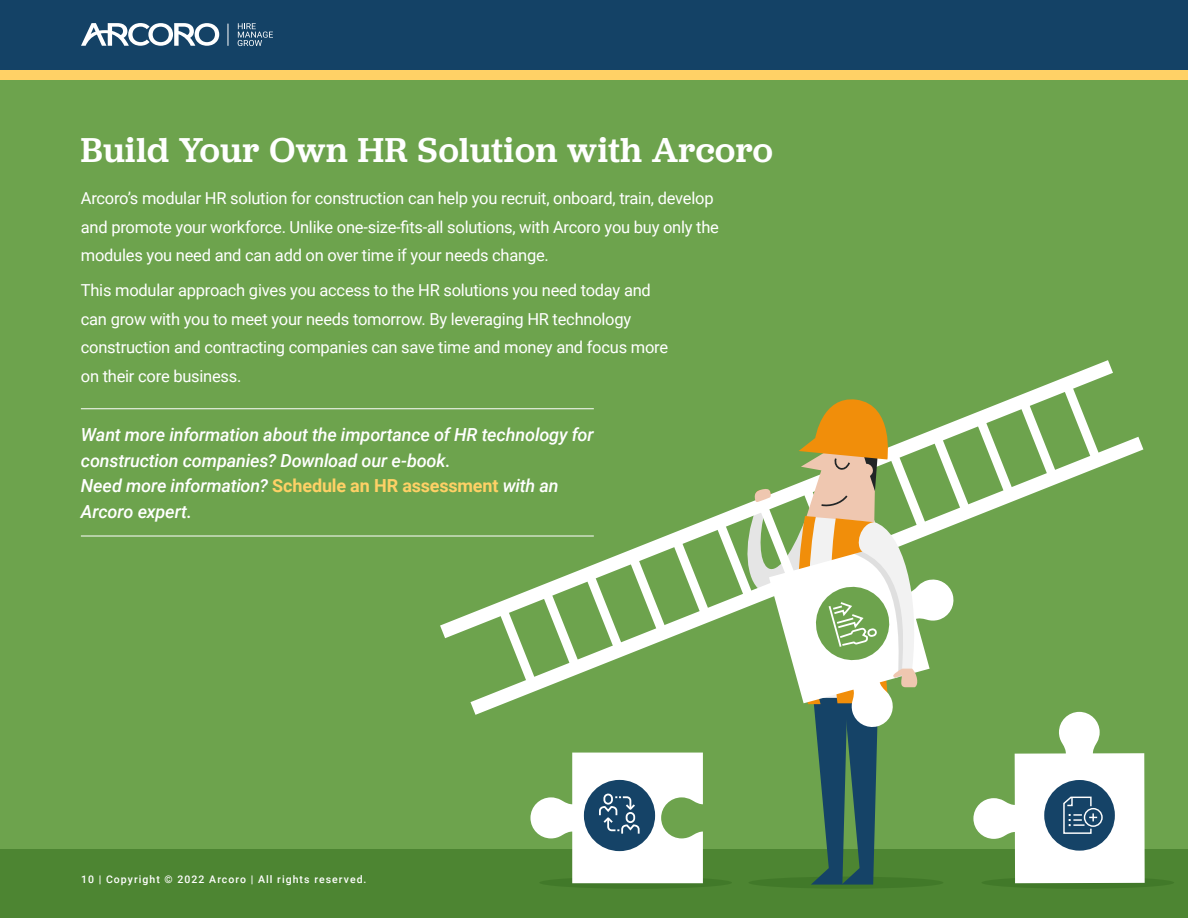
<style>
.page{position:relative;width:1188px;height:918px;background:#6da34d}
.page>*{position:absolute;margin:0;border:0;box-sizing:border-box;transform-origin:0 0}
.Blue_Section_Header{font:500 36px "Jubilat";letter-spacing:.015em;color:#fff}
.Arcoro_Box{font:italic 500 18px/25.5px "Roboto";letter-spacing:-.01em;color:#fff}
.Body_Style_1{font:16.5px/28.5px "Roboto";letter-spacing:-.015em;color:#fff}
.t1{font:500 10.5px "Roboto";letter-spacing:.1em;color:#fff}
.s1{font-weight:700;font-style:normal;color:#ffd166}
</style>
<div class="page">
<div style="left:0;top:849px;width:1188px;height:69px;background:#4d8532"></div>
<div style="left:748px;top:877px;width:195px;height:12px;background:#417929;border-radius:50%"></div>
<div style="left:981px;top:877px;width:193px;height:12px;background:#417929;border-radius:50%"></div>
<div style="left:539px;top:877px;width:193px;height:12px;background:#417929;border-radius:50%"></div>
<svg style="left:440px;top:360px;width:673px;height:278px"></svg>
<svg style="left:496px;top:378px;width:649px;height:507px"></svg>
<div style="left:0;top:69px;width:1188px;height:11px;background:#ffd166"></div>
<div style="left:0;top:0;width:1188px;height:69px;background:#144266"></div>
<svg style="left:238px;top:23px;width:35px;height:23px"></svg>
<svg style="left:227px;top:24px;width:1px;height:21px"></svg>
<svg style="left:81px;top:23px;width:138px;height:23px"></svg>
<hr style="left:81px;top:536px;width:513px;height:1px;background:#fff">
<hr style="left:81px;top:408px;width:513px;height:1px;background:#fff">
<p class="Blue_Section_Header" style="left:81px;top:126px;width:694px">Build Your Own HR Solution with Arcoro</p>
<p class="Body_Style_1" style="left:81px;top:183px;width:640px">Arcoro’s modular HR solution for construction can help you recruit, onboard, train, develop and promote your workforce. Unlike one-size-fits-all solutions, with Arcoro you buy only the modules you need and can add on over time if your needs change.</p>
<p class="Body_Style_1" style="left:81px;top:276px;width:589px">This modular approach gives you access to the HR solutions you need today and can grow with you to meet your needs tomorrow. By leveraging HR technology construction and contracting companies can save time and money and focus more on their core business.</p>
<p class="Arcoro_Box" style="left:81px;top:421px;width:514px">Want more information about the importance of HR technology for construction companies? Download our e-book.<br>Need more information? <span class="s1">Schedule an HR assessment</span> with an Arcoro expert.</p>
<p class="t1" style="left:81px;top:872px;width:287px">10 | Copyright © 2022 Arcoro | All rights reserved.</p>
</div>
